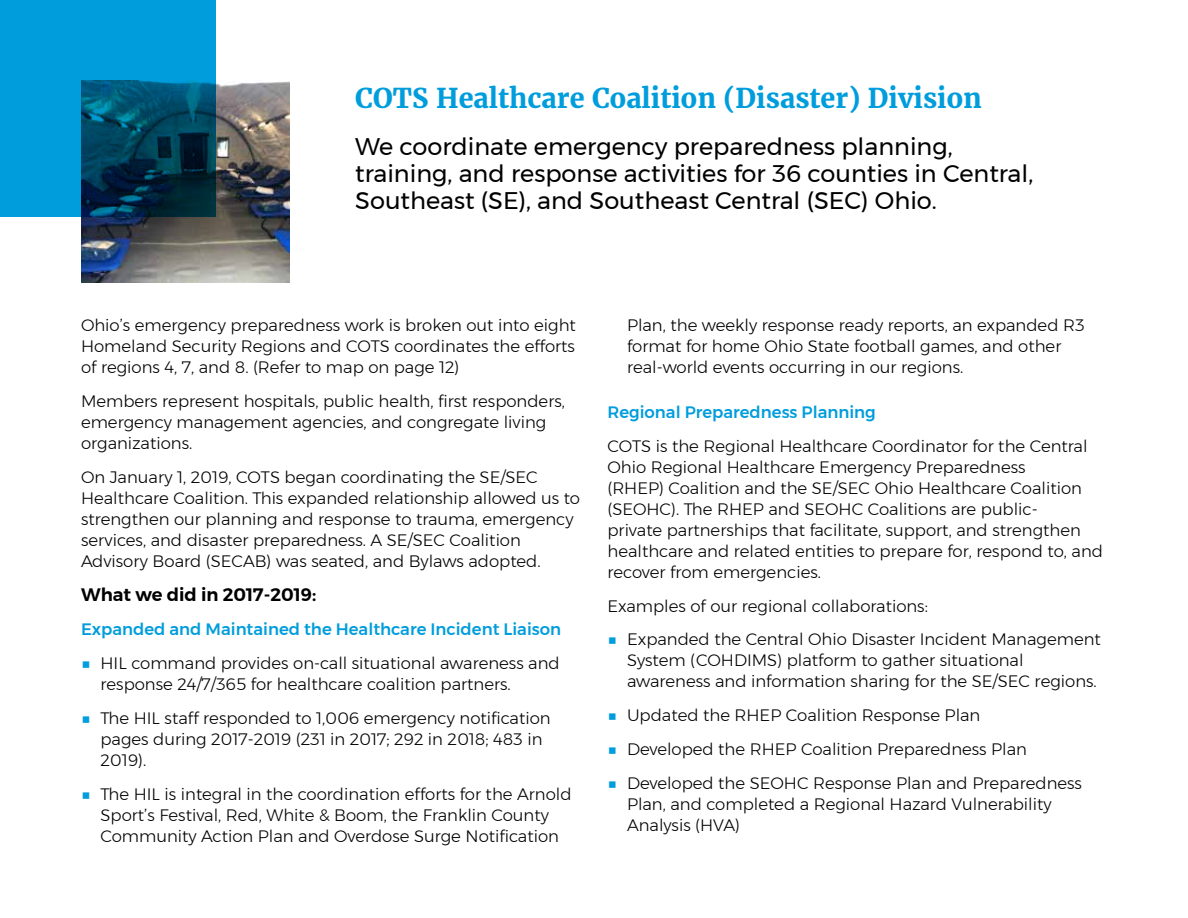
<style>
.page{position:relative;width:1188px;height:918px;background:#fff}
.page>*{position:absolute;margin:0;border:0;box-sizing:border-box;transform-origin:0 0}
.t1{font:700 27px "Merriweather";color:#009ddc}
.t2{font:24px/27px "Montserrat";color:#000}
.t3{font:600 18px "Montserrat";color:#000}
.t4{font:300 16.5px/21px "Montserrat";color:#000}
.t5{font:500 16.5px "Montserrat";color:#009ddc}
.s1{font-weight:400;color:#009ddc}
</style>
<div class="page">
<img style="left:81px;top:81px;width:208px;height:202px">
<svg style="left:0;top:0;width:216px;height:216px;fill:#009ddc"></svg>
<h1 class="t1" style="left:355px;top:80px;width:628px">COTS Healthcare Coalition (Disaster) Division</h1>
<h2 class="t2" style="left:355px;top:133px;width:679px">We coordinate emergency preparedness planning, training, and response activities for 36 counties in Central,<br>Southeast (SE), and Southeast Central (SEC) Ohio.</h2>
<p class="t4" style="left:81px;top:314px;width:496px;text-align:justify">Ohio’s emergency preparedness work is broken out into eight Homeland Security Regions and COTS coordinates the efforts of regions 4, 7, and 8. (Refer to map on page 12)</p>
<p class="t4" style="left:81px;top:390px;width:485px">Members represent hospitals, public health, first responders, emergency management agencies, and congregate living organizations.</p>
<p class="t4" style="left:81px;top:466px;width:501px">On January 1, 2019, COTS began coordinating the SE/SEC Healthcare Coalition. This expanded relationship allowed us to strengthen our planning and response to trauma, emergency services, and disaster preparedness. A SE/SEC Coalition Advisory Board (SECAB) was seated, and Bylaws adopted.</p>
<p class="t3" style="left:81px;top:580px;width:237px">What we did in 2017-2019:</p>
<p class="t5" style="left:81px;top:616px;width:482px">Expanded and Maintained the Healthcare Incident Liaison</p>
<p class="t4" style="left:101px;top:652px;width:461px;text-indent:-20px"><span class="s1">■</span> HIL command provides on-call situational awareness and response 24/7/365 for healthcare coalition partners.</p>
<p class="t4" style="left:101px;top:707px;width:452px;text-indent:-20px"><span class="s1">■</span> The HIL staff responded to 1,006 emergency notification pages during 2017-2019 (231 in 2017; 292 in 2018; 483 in<br>2019).</p>
<p class="t4" style="left:81px;top:783px;width:492px;text-align:center"><span class="s1">■</span> The HIL is integral in the coordination efforts for the Arnold<br>Sport’s Festival, Red, White &amp; Boom, the Franklin County<br>Community Action Plan and Overdose Surge Notification</p>
<p class="t4" style="left:627px;top:314px;width:459px">Plan, the weekly response ready reports, an expanded R3 format for home Ohio State football games, and other real-world events occurring in our regions.</p>
<p class="t5" style="left:607px;top:399px;width:270px">Regional Preparedness Planning</p>
<p class="t4" style="left:607px;top:435px;width:497px">COTS is the Regional Healthcare Coordinator for the Central Ohio Regional Healthcare Emergency Preparedness<br>(RHEP) Coalition and the SE/SEC Ohio Healthcare Coalition (SEOHC). The RHEP and SEOHC Coalitions are public-<br>private partnerships that facilitate, support, and strengthen healthcare and related entities to prepare for, respond to, and recover from emergencies.</p>
<p class="t4" style="left:607px;top:595px;width:322px">Examples of our regional collaborations:</p>
<p class="t4" style="left:627px;top:629px;width:475px;text-indent:-20px"><span class="s1">■</span> Expanded the Central Ohio Disaster Incident Management<br>System (COHDIMS) platform to gather situational awareness and information sharing for the SE/SEC regions.</p>
<p class="t4" style="left:607px;top:705px;width:374px"><span class="s1">■</span> Updated the RHEP Coalition Response Plan</p>
<p class="t4" style="left:607px;top:739px;width:421px"><span class="s1">■</span> Developed the RHEP Coalition Preparedness Plan</p>
<p class="t4" style="left:627px;top:773px;width:457px;text-indent:-20px"><span class="s1">■</span> Developed the SEOHC Response Plan and Preparedness<br>Plan, and completed a Regional Hazard Vulnerability<br>Analysis (HVA)</p>
</div>
